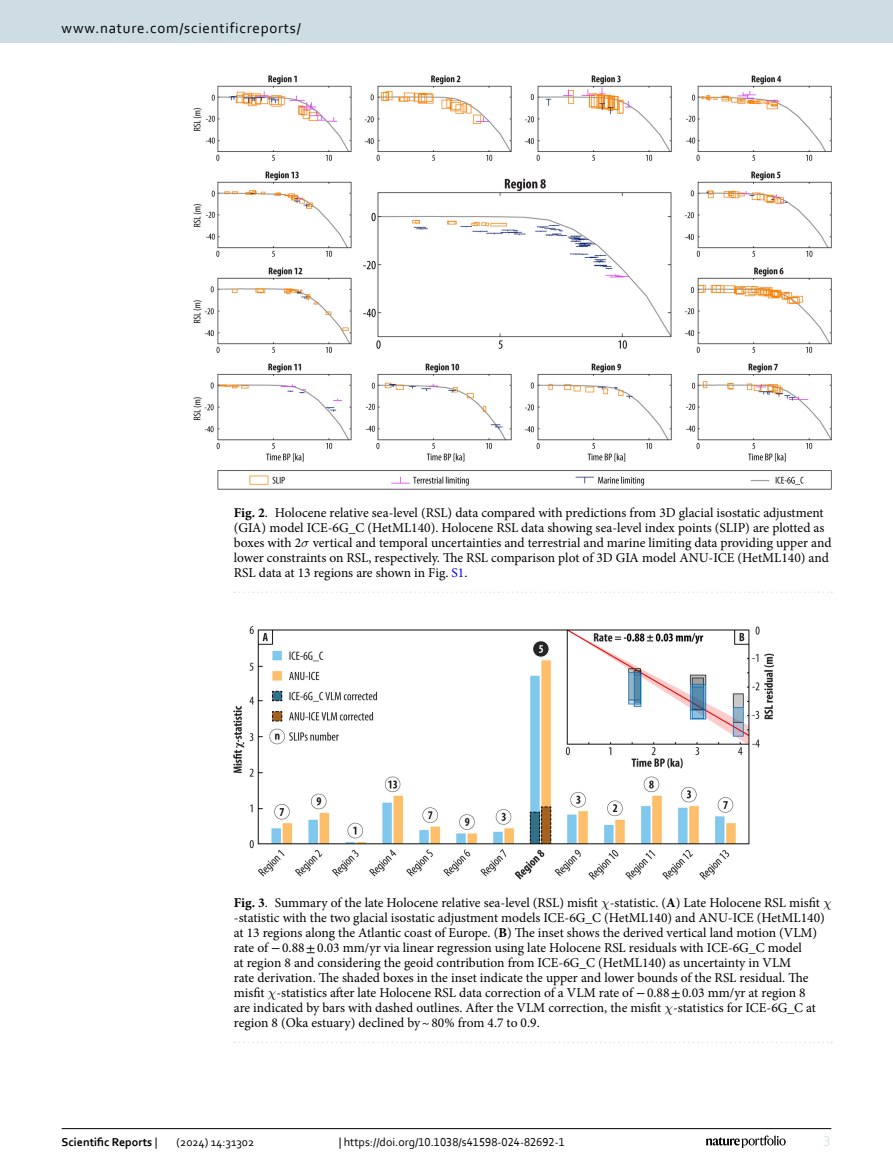
<style>
.page{position:relative;width:893px;height:1174px;background:#fff}
.page>*{position:absolute;margin:0;border:0;box-sizing:border-box;transform-origin:0 0}
.t1{font:15px "Corbel";letter-spacing:.05em;color:#000}
.t2{font:15px "Corbel";color:#d9e4eb}
.Figure_Caption{font:13.5px/15px "Minion Pro";color:#000}
.t3{font:12px "Corbel";color:#000}
.t4{font:700 12px "Corbel";color:#000}
.s1{font-weight:700}
.s2{font-family:"LM Math Italic 9"}
.s3{color:#00f}
.s4{font-family:"STIX"}
.s5{font-weight:400}
</style>
<div class="page">
<img style="left:234px;top:626px;width:539px;height:253px">
<svg style="left:235px;top:1042px;width:597px;height:1px"></svg>
<img style="left:194px;top:76px;width:637px;height:413px">
<svg style="left:235px;top:591px;width:597px;height:2px"></svg>
<hr style="left:62px;top:1128px;width:769px;height:1px;background:#000">
<svg style="left:706px;top:1135px;width:80px;height:12px"></svg>
<div style="left:0;top:0;width:893px;height:43px;background:#cedde4"></div>
<p class="t1" style="left:62px;top:18px;width:241px">www.nature.com/scientificreports/</p>
<p class="Figure_Caption" style="left:234px;top:505px;width:599px"><span class="s1">Fig. 2</span>. Holocene relative sea-level (RSL) data compared with predictions from 3D glacial isostatic adjustment (GIA) model ICE-6G_C (HetML140). Holocene RSL data showing sea-level index points (SLIP) are plotted as boxes with 2<span class="s2">σ</span> vertical and temporal uncertainties and terrestrial and marine limiting data providing upper and lower constraints on RSL, respectively. The RSL comparison plot of 3D GIA model ANU-ICE (HetML140) and RSL data at 13 regions are shown in Fig. <span class="s3">S1</span>.</p>
<p class="Figure_Caption" style="left:234px;top:895px;width:599px"><span class="s1">Fig. 3</span>. Summary of the late Holocene relative sea-level (RSL) misfit <span class="s2">χ</span>-statistic. (<span class="s1">A</span>) Late Holocene RSL misfit <span class="s2">χ </span>-statistic with the two glacial isostatic adjustment models ICE-6G_C (HetML140) and ANU-ICE (HetML140) at 13 regions along the Atlantic coast of Europe. (<span class="s1">B</span>) The inset shows the derived vertical land motion (VLM) rate of <span class="s4">−</span>0.88<span class="s4">±</span>0.03 mm/yr via linear regression using late Holocene RSL residuals with ICE-6G_C model<br>at region 8 and considering the geoid contribution from ICE-6G_C (HetML140) as uncertainty in VLM<br>rate derivation. The shaded boxes in the inset indicate the upper and lower bounds of the RSL residual. The misfit <span class="s2">χ</span>-statistics after late Holocene RSL data correction of a VLM rate of <span class="s4">−</span>0.88<span class="s4">±</span>0.03 mm/yr at region 8<br>are indicated by bars with dashed outlines. After the VLM correction, the misfit <span class="s2">χ</span>-statistics for ICE-6G_C at region 8 (Oka estuary) declined by~80% from 4.7 to 0.9.</p>
<p class="t4" style="left:62px;top:1134px;width:97px">Scientific Reports <span class="s5">|</span></p>
<p class="t3" style="left:177px;top:1134px;width:79px">(2024) 14:31302</p>
<p class="t3" style="left:339px;top:1134px;width:228px">| https://doi.org/10.1038/s41598-024-82692-1</p>
<p class="t2" style="left:824px;top:1132px;width:9px">3</p>
</div>
